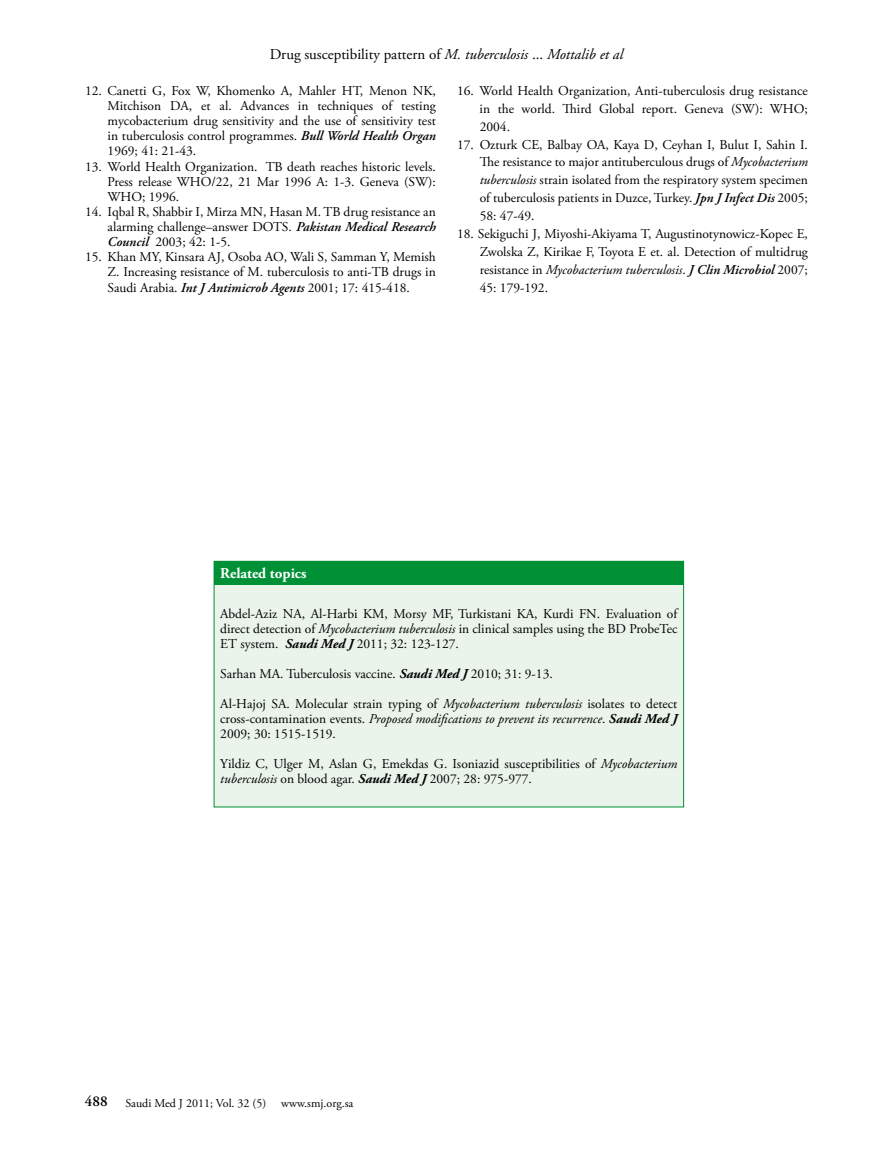
<style>
.page{position:relative;width:893px;height:1149px;background:#fff}
.page>*{position:absolute;margin:0;border:0;box-sizing:border-box;transform-origin:0 0}
.t1{font:15px "Adobe Garamond Pro";color:#000}
.t2{font:700 15px "Adobe Garamond Pro";color:#fff}
.t3{font:600 15px "Adobe Garamond Pro";color:#000}
.t4{font:13.5px/15.1px "Adobe Garamond Pro";color:#000;text-align:justify}
.t5{font:12px "Adobe Garamond Pro";color:#000}
.s1{font-style:italic}
.s2{font-weight:600;font-style:italic}
.s3{font-weight:700;font-style:italic}
</style>
<div class="page">
<div style="left:214px;top:561px;width:469px;height:23px;background:#009036"></div>
<div style="left:214px;top:584px;width:469px;height:222px;background:#ebf4eb"></div>
<div style="left:214px;top:561px;width:470px;height:245px;border:1px solid #009036"></div>
<p class="t1" style="left:270px;top:45px;width:355px">Drug susceptibility pattern of <span class="s1">M. tuberculosis</span> ... <span class="s1">Mottalib et al</span></p>
<p class="t4" style="left:108px;top:83px;width:330px;text-indent:-23px">12. Canetti G, Fox W, Khomenko A, Mahler HT, Menon NK, Mitchison DA, et al. Advances in techniques of testing mycobacterium drug sensitivity and the use of sensitivity test in tuberculosis control programmes. <span class="s2">Bull World Health Organ </span>1969; 41: 21-43.</p>
<p class="t4" style="left:108px;top:159px;width:330px;text-indent:-23px">13. World Health Organization. TB death reaches historic levels.<br>Press release WHO/22, 21 Mar 1996 A: 1-3. Geneva (SW):<br>WHO; 1996.</p>
<p class="t4" style="left:108px;top:204px;width:330px;text-indent:-23px">14. Iqbal R, Shabbir I, Mirza MN, Hasan M. TB drug resistance an alarming challenge–answer DOTS. <span class="s2">Pakistan Medical Research Council</span> 2003; 42: 1-5.</p>
<p class="t4" style="left:108px;top:250px;width:330px;text-indent:-23px">15. Khan MY, Kinsara AJ, Osoba AO, Wali S, Samman Y, Memish Z. Increasing resistance of M. tuberculosis to anti-TB drugs in Saudi Arabia. <span class="s2">Int J Antimicrob Agents</span> 2001; 17: 415-418.</p>
<p class="t4" style="left:480px;top:82px;width:330px;line-height:17.9px;text-indent:-23px">16. World Health Organization, Anti-tuberculosis drug resistance in the world. Third Global report. Geneva (SW): WHO; 2004.</p>
<p class="t4" style="left:480px;top:136px;width:330px;line-height:17.9px;text-indent:-23px">17. Ozturk CE, Balbay OA, Kaya D, Ceyhan I, Bulut I, Sahin I.<br>The resistance to major antituberculous drugs of <span class="s1">Mycobacterium tuberculosis</span> strain isolated from the respiratory system specimen of tuberculosis patients in Duzce, Turkey. <span class="s2">Jpn J Infect Dis</span> 2005; 58: 47-49.</p>
<p class="t4" style="left:480px;top:225px;width:330px;line-height:17.9px;text-indent:-23px">18. Sekiguchi J, Miyoshi-Akiyama T, Augustinotynowicz-Kopec E, Zwolska Z, Kirikae F, Toyota E et. al. Detection of multidrug resistance in <span class="s1">Mycobacterium tuberculosis</span>. <span class="s2">J Clin Microbiol</span> 2007; 45: 179-192.</p>
<p class="t2" style="left:220px;top:564px;width:88px">Related topics</p>
<p class="t4" style="left:220px;top:606px;width:459px">Abdel-Aziz NA, Al-Harbi KM, Morsy MF, Turkistani KA, Kurdi FN. Evaluation of direct detection of <span class="s1">Mycobacterium tuberculosis</span> in clinical samples using the BD ProbeTec ET system. <span class="s3">Saudi Med J</span> 2011; 32: 123-127.</p>
<p class="t4" style="left:220px;top:666px;width:334px">Sarhan MA. Tuberculosis vaccine. <span class="s3">Saudi Med J</span> 2010; 31: 9-13.</p>
<p class="t4" style="left:220px;top:696px;width:459px">Al-Hajoj SA. Molecular strain typing of <span class="s1">Mycobacterium tuberculosis</span> isolates to detect cross-contamination events. <span class="s1">Proposed modifications to prevent its recurrence</span>. <span class="s3">Saudi Med J </span>2009; 30: 1515-1519.</p>
<p class="t4" style="left:220px;top:756px;width:459px">Yildiz C, Ulger M, Aslan G, Emekdas G. Isoniazid susceptibilities of <span class="s1">Mycobacterium tuberculosis</span> on blood agar. <span class="s3">Saudi Med J</span> 2007; 28: 975-977.</p>
<p class="t3" style="left:85px;top:1092px;width:24px">488</p>
<p class="t5" style="left:126px;top:1095px;width:141px">Saudi Med J 2011; Vol. 32 (5)</p>
<p class="t5" style="left:281px;top:1095px;width:74px">www.smj.org.sa</p>
</div>
